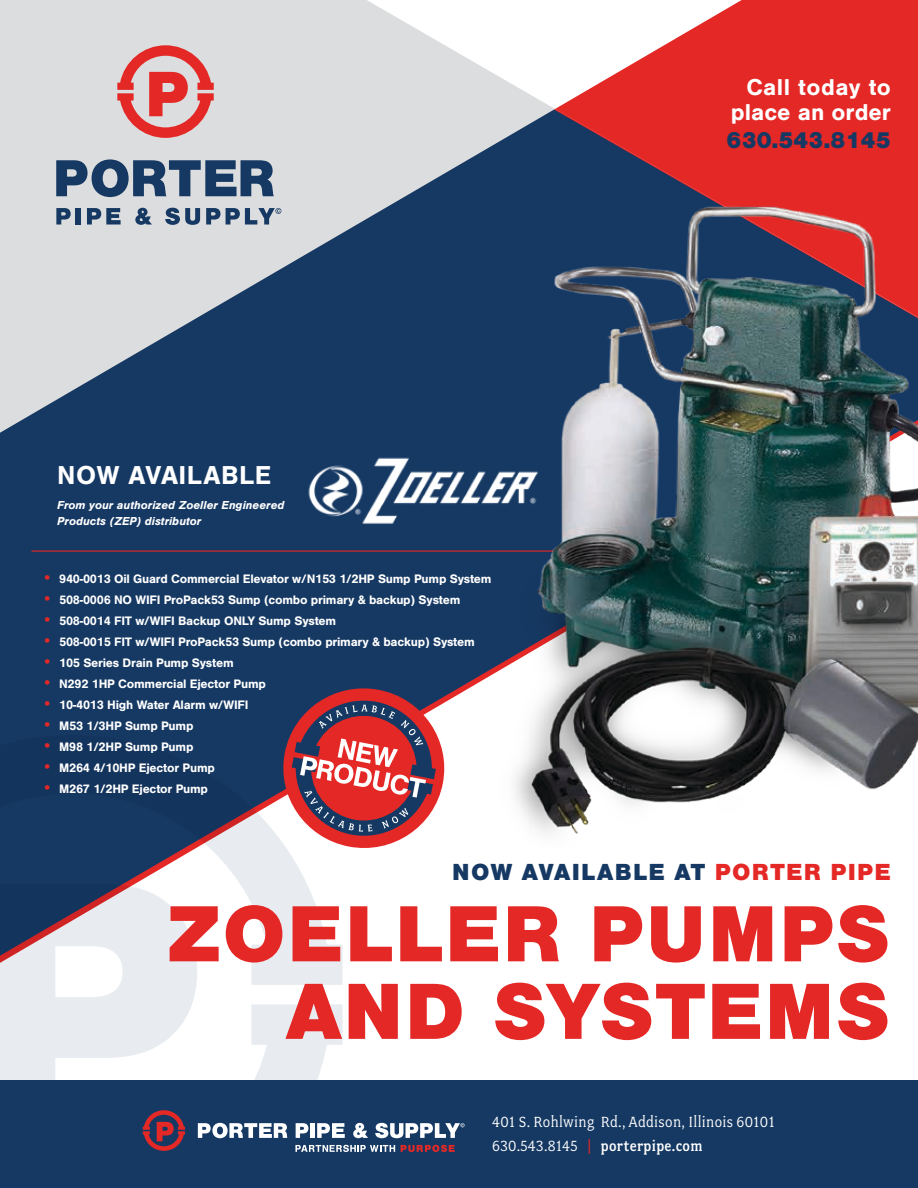
<style>
.page{position:relative;width:918px;height:1188px;background:#fff}
.page>*{position:absolute;margin:0;border:0;box-sizing:border-box;transform-origin:0 0}
.t1{font:900 82.5px/77.6px "Nimbus San";letter-spacing:.02em;color:#e42826;text-align:right}
.t2{font:700 26.85px "Nimbus San";letter-spacing:.02em;color:#fff}
.t3{font:900 24.15px "Nimbus San";letter-spacing:.05em;color:#163963}
.t4{font:700 23.85px/25.2px "Nimbus San";letter-spacing:.005em;color:#fff;text-align:right}
.t5{font:900 23.85px "Nimbus San";letter-spacing:-.02em;color:#163963}
.t6{font:16.5px/24px "Fairplex Narrow OT";letter-spacing:.02em;color:#fff}
.t7{font:700 12.75px "Nimbus San";letter-spacing:-.02em;color:#fff}
.t8{font:italic 700 12px/16.5px "Nimbus San";color:#fff}
.s1{font-size:16.5px;color:#e42826}
.s2{color:#e42826}
.s3{font-weight:500;color:#e42826}
.s4{font-weight:500}
</style>
<div class="page">
<div style="left:0;top:433px;width:414px;height:302px;background:#163963"></div>
<svg style="left:0;top:0;width:555px;height:433px;background:#9fabb8"></svg>
<svg style="left:555px;top:0;width:363px;height:184px;fill:#e42826"></svg>
<svg style="left:251px;top:1004px;width:92px;height:76px;fill:#e8ebef"></svg>
<svg style="left:0;top:735px;width:343px;height:250px;fill:#163963"></svg>
<svg style="left:0;top:884px;width:197px;height:196px;fill:#e8ebef"></svg>
<hr style="left:32px;top:551px;width:558px;height:1px;background:#e42826">
<div style="left:0;top:1080px;width:918px;height:108px;background:#163963"></div>
<svg style="left:295px;top:1145px;width:100px;height:7px"></svg>
<svg style="left:401px;top:1145px;width:54px;height:7px"></svg>
<svg style="left:198px;top:1123px;width:89px;height:15px"></svg>
<svg style="left:296px;top:1123px;width:12px;height:15px"></svg>
<div style="left:310px;top:1123px;width:5px;height:15px;background:#fff"></div>
<svg style="left:317px;top:1123px;width:28px;height:15px"></svg>
<svg style="left:353px;top:1123px;width:15px;height:15px"></svg>
<svg style="left:143px;top:1110px;width:42px;height:41px"></svg>
<svg style="left:375px;top:1123px;width:90px;height:15px"></svg>
<svg style="left:56px;top:208px;width:15px;height:17px"></svg>
<div style="left:76px;top:208px;width:5px;height:17px;background:#163963"></div>
<svg style="left:87px;top:208px;width:34px;height:17px"></svg>
<svg style="left:135px;top:208px;width:17px;height:17px"></svg>
<svg style="left:165px;top:208px;width:35px;height:17px"></svg>
<svg style="left:206px;top:208px;width:14px;height:17px"></svg>
<svg style="left:226px;top:208px;width:55px;height:17px"></svg>
<svg style="left:56px;top:159px;width:218px;height:38px;background:#657a94"></svg>
<svg style="left:117px;top:45px;width:97px;height:93px;background:#df8d8d"></svg>
<img style="left:300px;top:449px;width:114px;height:78px">
<img style="left:414px;top:184px;width:504px;height:650px">
<svg style="left:276px;top:681px;width:175px;height:174px"></svg>
<h2 class="t2" style="left:57px;top:460px;width:216px">NOW AVAILABLE</h2>
<p class="t8" style="left:57px;top:497px;width:229px">From your authorized Zoeller Engineered<br>Products (ZEP) distributor</p>
<p class="t7" style="left:42px;top:571px;width:451px"><span class="s1">•</span> 940-0013 Oil Guard Commercial Elevator w/N153 1/2HP Sump Pump System</p>
<p class="t7" style="left:42px;top:592px;width:420px"><span class="s1">•</span> 508-0006 NO WIFI ProPack53 Sump (combo primary &amp; backup) System</p>
<p class="t7" style="left:42px;top:613px;width:296px"><span class="s1">•</span> 508-0014 FIT w/WIFI Backup ONLY Sump System</p>
<p class="t7" style="left:42px;top:634px;width:434px"><span class="s1">•</span> 508-0015 FIT w/WIFI ProPack53 Sump (combo primary &amp; backup) System</p>
<p class="t7" style="left:42px;top:655px;width:193px"><span class="s1">•</span> 105 Series Drain Pump System</p>
<p class="t7" style="left:42px;top:676px;width:226px"><span class="s1">•</span> N292 1HP Commercial Ejector Pump</p>
<p class="t7" style="left:42px;top:697px;width:208px"><span class="s1">•</span> 10-4013 High Water Alarm w/WIFI</p>
<p class="t7" style="left:42px;top:718px;width:153px"><span class="s1">•</span> M53 1/3HP Sump Pump</p>
<p class="t7" style="left:42px;top:739px;width:153px"><span class="s1">•</span> M98 1/2HP Sump Pump</p>
<p class="t7" style="left:42px;top:760px;width:175px"><span class="s1">•</span> M264 4/10HP Ejector Pump</p>
<p class="t7" style="left:42px;top:781px;width:168px"><span class="s1">•</span> M267 1/2HP Ejector Pump</p>
<h3 class="t4" style="left:731px;top:74px;width:162px">Call today to place an order</h3>
<h3 class="t5" style="left:726px;top:127px;width:166px">630.543.8145</h3>
<h3 class="t3" style="left:452px;top:858px;width:440px">NOW AVAILABLE AT <span class="s2">PORTER PIPE</span></h3>
<h1 class="t1" style="left:167px;top:896px;width:725px">ZOELLER PUMPS<br>AND SYSTEMS</h1>
<p class="t6" style="left:492px;top:1110px;width:284px">401 S. Rohlwing Rd., Addison, Illinois 60101<br>630.543.8145 <span class="s3">|</span> <span class="s4">porterpipe.com</span></p>
</div>
